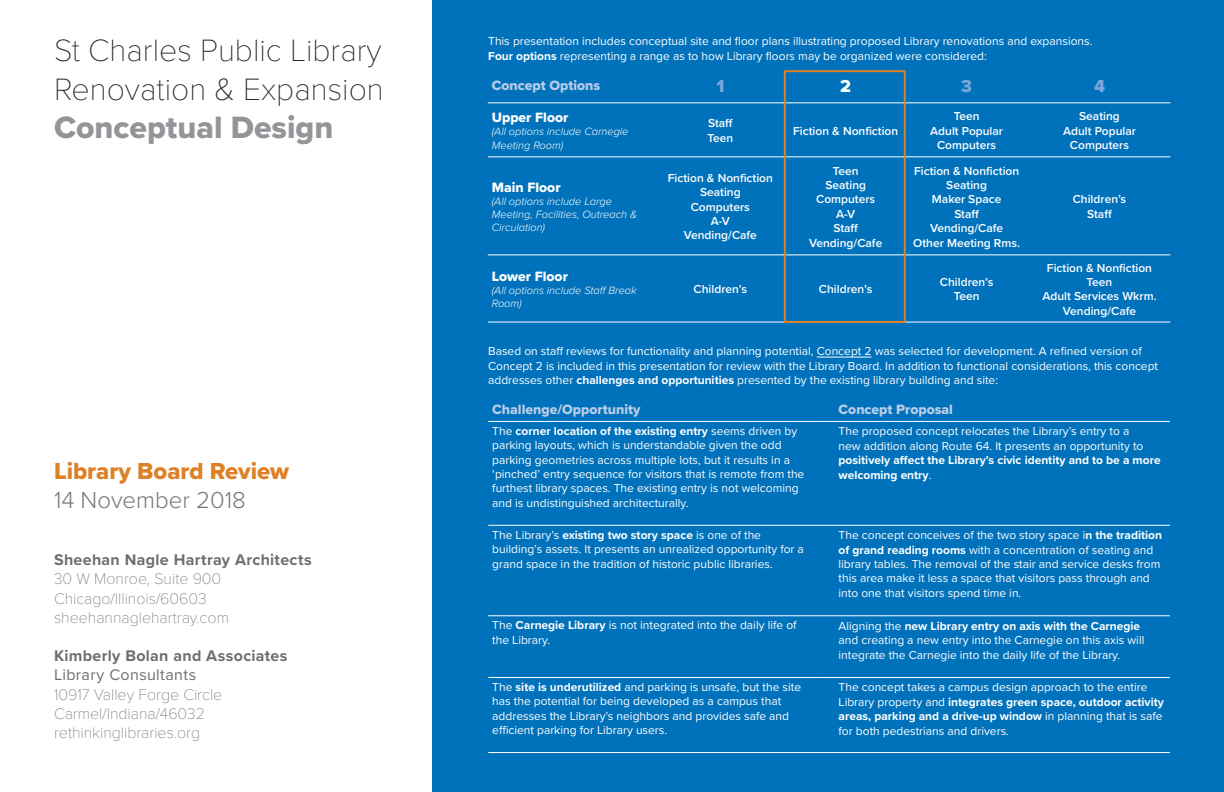
<style>
.page{position:relative;width:1224px;height:792px;background:#fff}
.page>*{position:absolute;margin:0;border:0;box-sizing:border-box;transform-origin:0 0}
.t1{font:100 32px/38.4px "Proxima Nova T";color:#231f20}
.Table{font:32px "Proxima Nova Extrabld";color:#939598}
.t2{font:24px "Proxima Nova Extrabld";color:#de8025}
.t3{font:300 24px "Proxima Nova";color:#76787b}
.Table-2{font:18px "Proxima Nova Extrabld";color:#7ca7d8}
.Table-3{font:18px "Proxima Nova Extrabld";color:#fff}
.Contact_Information{font:100 16px "Proxima Nova T";color:#6d6e71}
.Contact_Information-2{font:700 16px "Proxima Nova";letter-spacing:.02em;color:#6d6e71}
.Contact_Information-3{font:16px "Proxima Nova";letter-spacing:.025em;color:#6d6e71}
.Table-4{font:14px "Proxima Nova Extrabld";color:#bacde9}
.Table-5{font:14px "Proxima Nova Extrabld";color:#fff}
.Table-6{font:12px/14.4px "Proxima Nova";color:#fff}
.Table-7{font:600 12px "Proxima Nova";color:#fff}
.Table-8{font:italic 300 11px/13.2px "Proxima Nova";color:#fff}
.s1{font-weight:700}
</style>
<div class="page">
<div style="left:432px;top:0;width:792px;height:792px;background:#0072bc"></div>
<hr style="left:488px;top:102px;width:166px;height:1px;background:#fff">
<hr style="left:787px;top:102px;width:118px;height:1px;background:#fff">
<hr style="left:905px;top:102px;width:124px;height:1px;background:#fff">
<hr style="left:1029px;top:102px;width:141px;height:1px;background:#fff">
<hr style="left:488px;top:156px;width:166px;height:1px;background:#fff">
<hr style="left:787px;top:156px;width:118px;height:1px;background:#fff">
<hr style="left:905px;top:156px;width:124px;height:1px;background:#fff">
<hr style="left:1029px;top:156px;width:141px;height:1px;background:#fff">
<hr style="left:488px;top:254px;width:166px;height:1px;background:#fff">
<hr style="left:654px;top:254px;width:133px;height:1px;background:#fff">
<hr style="left:787px;top:254px;width:118px;height:1px;background:#fff">
<hr style="left:905px;top:254px;width:124px;height:1px;background:#fff">
<hr style="left:1029px;top:254px;width:141px;height:1px;background:#fff">
<hr style="left:488px;top:322px;width:166px;height:1px;background:#fff">
<hr style="left:905px;top:322px;width:124px;height:1px;background:#fff">
<hr style="left:1029px;top:322px;width:141px;height:1px;background:#fff">
<hr style="left:654px;top:322px;width:133px;height:1px;background:#fff">
<hr style="left:654px;top:102px;width:133px;height:1px;background:#fff">
<hr style="left:654px;top:156px;width:133px;height:1px;background:#fff">
<hr style="left:817px;top:357px;width:55px;height:1px;background:#fff">
<hr style="left:488px;top:525px;width:328px;height:1px;background:#fff">
<hr style="left:816px;top:525px;width:354px;height:1px;background:#fff">
<hr style="left:488px;top:615px;width:328px;height:1px;background:#fff">
<hr style="left:816px;top:615px;width:354px;height:1px;background:#fff">
<hr style="left:488px;top:677px;width:328px;height:1px;background:#fff">
<hr style="left:816px;top:677px;width:354px;height:1px;background:#fff">
<hr style="left:488px;top:752px;width:328px;height:1px;background:#fff">
<hr style="left:816px;top:752px;width:354px;height:1px;background:#fff">
<hr style="left:488px;top:421px;width:328px;height:1px;background:#fff">
<hr style="left:816px;top:421px;width:354px;height:1px;background:#fff">
<div style="left:784px;top:70px;width:122px;height:253px;border:2px solid #dc8026"></div>
<p class="t1" style="left:54px;top:29px;width:331px">St Charles Public Library<br>Renovation &amp; Expansion</p>
<p class="Table" style="left:54px;top:104px;width:281px">Conceptual Design</p>
<p class="t2" style="left:54px;top:453px;width:237px">Library Board Review</p>
<p class="t3" style="left:54px;top:482px;width:193px">14 November 2018</p>
<p class="Contact_Information-2" style="left:54px;top:548px;width:259px">Sheehan Nagle Hartray Architects</p>
<p class="Contact_Information" style="left:54px;top:567px;width:169px">30 W Monroe, Suite 900</p>
<p class="Contact_Information" style="left:54px;top:586px;width:154px">Chicago/Illinois/60603</p>
<p class="Contact_Information" style="left:54px;top:606px;width:176px">sheehannaglehartray.com</p>
<p class="Contact_Information-2" style="left:54px;top:644px;width:235px">Kimberly Bolan and Associates</p>
<p class="Contact_Information-3" style="left:54px;top:663px;width:144px">Library Consultants</p>
<p class="Contact_Information" style="left:54px;top:682px;width:170px">10917 Valley Forge Circle</p>
<p class="Contact_Information" style="left:54px;top:702px;width:153px">Carmel/Indiana/46032</p>
<p class="Contact_Information" style="left:54px;top:721px;width:148px">rethinkinglibraries.org</p>
<p class="Table-6" style="left:488px;top:34px;width:606px">This presentation includes conceptual site and floor plans illustrating proposed Library renovations and expansions.</p>
<p class="Table-6" style="left:488px;top:48px;width:500px"><span class="s1">Four options</span> representing a range as to how Library floors may be organized were considered:</p>
<p class="Table-4" style="left:492px;top:75px;width:110px">Concept Options</p>
<p class="Table-2" style="left:716px;top:73px;width:10px">1</p>
<p class="Table-3" style="left:840px;top:73px;width:12px">2</p>
<p class="Table-2" style="left:961px;top:73px;width:12px">3</p>
<p class="Table-2" style="left:1094px;top:73px;width:13px">4</p>
<p class="Table-5" style="left:492px;top:107px;width:78px">Upper Floor</p>
<p class="Table-8" style="left:492px;top:125px;width:138px">(All options include Carnegie<br>Meeting Room)</p>
<p class="Table-7" style="left:1079px;top:107px;width:42px">Seating</p>
<p class="Table-7" style="left:1063px;top:122px;width:74px">Adult Popular</p>
<p class="Table-7" style="left:1070px;top:136px;width:61px">Computers</p>
<p class="Table-7" style="left:954px;top:107px;width:27px">Teen</p>
<p class="Table-7" style="left:930px;top:122px;width:74px">Adult Popular</p>
<p class="Table-7" style="left:937px;top:136px;width:61px">Computers</p>
<p class="Table-7" style="left:708px;top:114px;width:26px">Staff</p>
<p class="Table-7" style="left:707px;top:129px;width:27px">Teen</p>
<p class="Table-7" style="left:793px;top:122px;width:107px">Fiction &amp; Nonfiction</p>
<p class="Table-5" style="left:492px;top:176px;width:70px">Main Floor</p>
<p class="Table-8" style="left:492px;top:194px;width:147px">(All options include Large<br>Meeting, Facilities, Outreach &amp;<br>Circulation)</p>
<p class="Table-7" style="left:668px;top:169px;width:107px">Fiction &amp; Nonfiction</p>
<p class="Table-7" style="left:700px;top:183px;width:42px">Seating</p>
<p class="Table-7" style="left:691px;top:198px;width:61px">Computers</p>
<p class="Table-7" style="left:711px;top:212px;width:21px">A-V</p>
<p class="Table-7" style="left:684px;top:226px;width:75px">Vending/Cafe</p>
<p class="Table-7" style="left:833px;top:162px;width:27px">Teen</p>
<p class="Table-7" style="left:825px;top:176px;width:42px">Seating</p>
<p class="Table-7" style="left:816px;top:190px;width:61px">Computers</p>
<p class="Table-7" style="left:836px;top:205px;width:21px">A-V</p>
<p class="Table-7" style="left:833px;top:219px;width:26px">Staff</p>
<p class="Table-7" style="left:809px;top:234px;width:75px">Vending/Cafe</p>
<p class="Table-7" style="left:914px;top:162px;width:107px">Fiction &amp; Nonfiction</p>
<p class="Table-7" style="left:946px;top:176px;width:42px">Seating</p>
<p class="Table-7" style="left:932px;top:190px;width:71px">Maker Space</p>
<p class="Table-7" style="left:954px;top:205px;width:26px">Staff</p>
<p class="Table-7" style="left:930px;top:219px;width:75px">Vending/Cafe</p>
<p class="Table-7" style="left:913px;top:234px;width:108px">Other Meeting Rms.</p>
<p class="Table-7" style="left:1073px;top:190px;width:55px">Children’s</p>
<p class="Table-7" style="left:1087px;top:205px;width:26px">Staff</p>
<p class="Table-7" style="left:1047px;top:259px;width:107px">Fiction &amp; Nonfiction</p>
<p class="Table-7" style="left:1087px;top:273px;width:27px">Teen</p>
<p class="Table-7" style="left:1042px;top:287px;width:116px">Adult Services Wkrm.</p>
<p class="Table-7" style="left:1063px;top:302px;width:75px">Vending/Cafe</p>
<p class="Table-6" style="left:488px;top:343px;width:672px">Based on staff reviews for functionality and planning potential, Concept 2 was selected for development. A refined version of<br>Concept 2 is included in this presentation for review with the Library Board. In addition to functional considerations, this concept addresses other <span class="s1">challenges and opportunities</span> presented by the existing library building and site:</p>
<p class="Table-4" style="left:492px;top:399px;width:150px">Challenge/Opportunity</p>
<p class="Table-4" style="left:839px;top:399px;width:116px">Concept Proposal</p>
<p class="Table-6" style="left:492px;top:423px;width:314px">The <span class="s1">corner location of the existing entry</span> seems driven by parking layouts, which is understandable given the odd parking geometries across multiple lots, but it results in a ‘pinched’ entry sequence for visitors that is remote from the furthest library spaces. The existing entry is not welcoming and is undistinguished architecturally.</p>
<p class="Table-6" style="left:839px;top:424px;width:324px">The proposed concept relocates the Library’s entry to a<br>new addition along Route 64. It presents an opportunity to <span class="s1">positively affect the Library’s civic identity and to be a more welcoming entry</span>.</p>
<p class="Table-6" style="left:492px;top:527px;width:313px">The Library’s <span class="s1">existing two story space</span> is one of the building’s assets. It presents an unrealized opportunity for a grand space in the tradition of historic public libraries.</p>
<p class="Table-6" style="left:839px;top:528px;width:325px">The concept conceives of the two story space i<span class="s1">n the tradition of grand reading rooms</span> with a concentration of seating and library tables. The removal of the stair and service desks from this area make it less a space that visitors pass through and into one that visitors spend time in.</p>
<p class="Table-6" style="left:492px;top:618px;width:306px">The <span class="s1">Carnegie Library</span> is not integrated into the daily life of the Library.</p>
<p class="Table-6" style="left:839px;top:618px;width:307px">Aligning the <span class="s1">new Library entry on axis with the Carnegie </span>and creating a new entry into the Carnegie on this axis will integrate the Carnegie into the daily life of the Library.</p>
<p class="Table-6" style="left:492px;top:679px;width:310px">The <span class="s1">site is underutilized</span> and parking is unsafe, but the site has the potential for being developed as a campus that addresses the Library’s neighbors and provides safe and efficient parking for Library users.</p>
<p class="Table-6" style="left:839px;top:680px;width:327px">The concept takes a campus design approach to the entire Library property and <span class="s1">integrates green space, outdoor activity areas, parking and a drive-up window</span> in planning that is safe for both pedestrians and drivers.</p>
<p class="Table-5" style="left:492px;top:266px;width:78px">Lower Floor</p>
<p class="Table-8" style="left:492px;top:283px;width:147px">(All options include Staff Break<br>Room)</p>
<p class="Table-7" style="left:694px;top:280px;width:55px">Children’s</p>
<p class="Table-7" style="left:819px;top:280px;width:55px">Children’s</p>
<p class="Table-7" style="left:940px;top:273px;width:55px">Children’s</p>
<p class="Table-7" style="left:954px;top:287px;width:27px">Teen</p>
</div>
